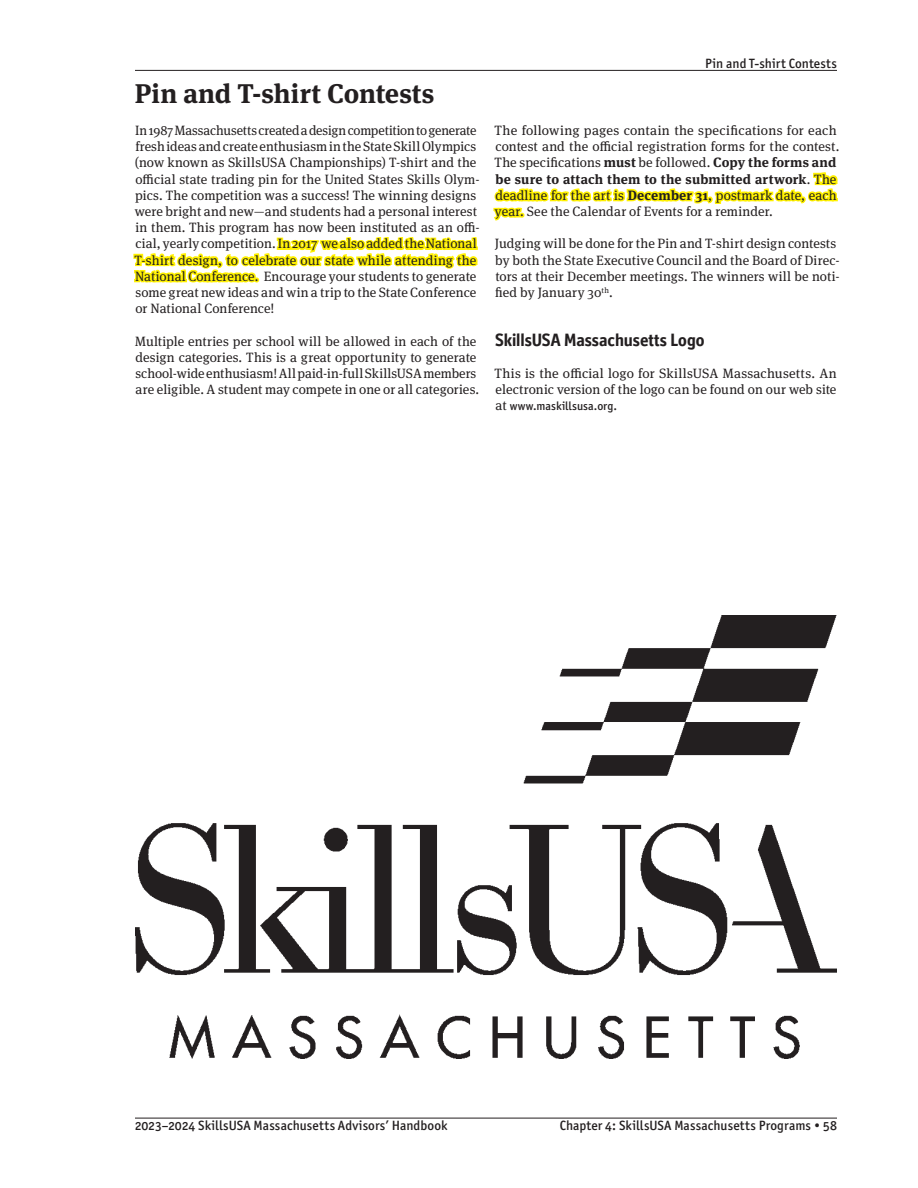
<style>
.page{position:relative;width:918px;height:1188px;background:#fff}
.page>*{position:absolute;margin:0;border:0;box-sizing:border-box;transform-origin:0 0}
.Section{font:700 27px "Meta Serif OT";letter-spacing:.005em;color:#231f20}
.t1{font:700 18px "Officina Display ITC Std";letter-spacing:-.005em;color:#231f20}
.t2{font:13.5px/16.2px "Meta Serif OT";letter-spacing:.005em;color:#231f20}
.t3{font:500 13.5px "Officina Sans ITC Std";letter-spacing:.01em;color:#231f20}
.t4{font:500 12px "Officina Sans ITC Std";letter-spacing:.005em;color:#231f20}
.s1{color:#fff101}
.s2{font-weight:700}
.s3{font-weight:700;color:#fff101}
.s4{font-family:"Meta Serif OT";font-weight:400;font-size:13.5px}
</style>
<div class="page">
<hr style="left:135px;top:1118px;width:702px;height:1px;background:#231f20">
<hr style="left:135px;top:70px;width:702px;height:1px;background:#231f20">
<img style="left:136px;top:616px;width:700px;height:442px">
<p class="Section" style="left:135px;top:77px;width:301px">Pin and T-shirt Contests</p>
<p class="t2" style="left:135px;top:123px;width:347px">In 1987 Massachusetts created a design competition to generate fresh ideas and create enthusiasm in the State Skill Olympics (now known as SkillsUSA Championships) T-shirt and the official state trading pin for the United States Skills Olym&shy;pics. The competition was a success! The winning designs were bright and new—and students had a personal interest in them. This program has now been instituted as an offi&shy;cial, yearly competition. <span class="s1">In 2017 we also added the National T-shirt design, to celebrate our state while attending the National Conference.</span> Encourage your students to generate some great new ideas and win a trip to the State Conference or National Conference!</p>
<p class="t2" style="left:135px;top:333px;width:346px">Multiple entries per school will be allowed in each of the design categories. This is a great opportunity to generate school-wide enthusiasm! All paid-in-full SkillsUSA members are eligible. A student may compete in one or all categories.</p>
<p class="t3" style="left:705px;top:55px;width:133px">Pin and T-shirt Contests</p>
<p class="t2" style="left:495px;top:123px;width:346px">The following pages contain the specifications for each contest and the official registration forms for the contest.<br>The specifications <span class="s2">must</span> be followed. <span class="s2">Copy the forms and be sure to attach them to the submitted artwork</span>. <span class="s1">The deadline for the art is</span> <span class="s3">December 31</span><span class="s1">, postmark date, each year.</span> See the Calendar of Events for a reminder.</p>
<p class="t2" style="left:495px;top:236px;width:346px">Judging will be done for the Pin and T-shirt design contests by both the State Executive Council and the Board of Direc&shy;tors at their December meetings. The winners will be noti&shy;fied by January 30<sup>th</sup>.</p>
<p class="t1" style="left:495px;top:329px;width:211px">SkillsUSA Massachusetts Logo</p>
<p class="t2" style="left:495px;top:366px;width:344px">This is the official logo for SkillsUSA Massachusetts. An electronic version of the logo can be found on our web site</p>
<p class="t4" style="left:496px;top:399px;width:123px"><span class="s4">at</span> www.maskillsusa.org<span class="s4">.</span></p>
<p class="t3" style="left:135px;top:1118px;width:314px">2023–2024 SkillsUSA Massachusetts Advisors’ Handbook</p>
<p class="t3" style="left:560px;top:1118px;width:279px">Chapter 4: SkillsUSA Massachusetts Programs • 58</p>
</div>
